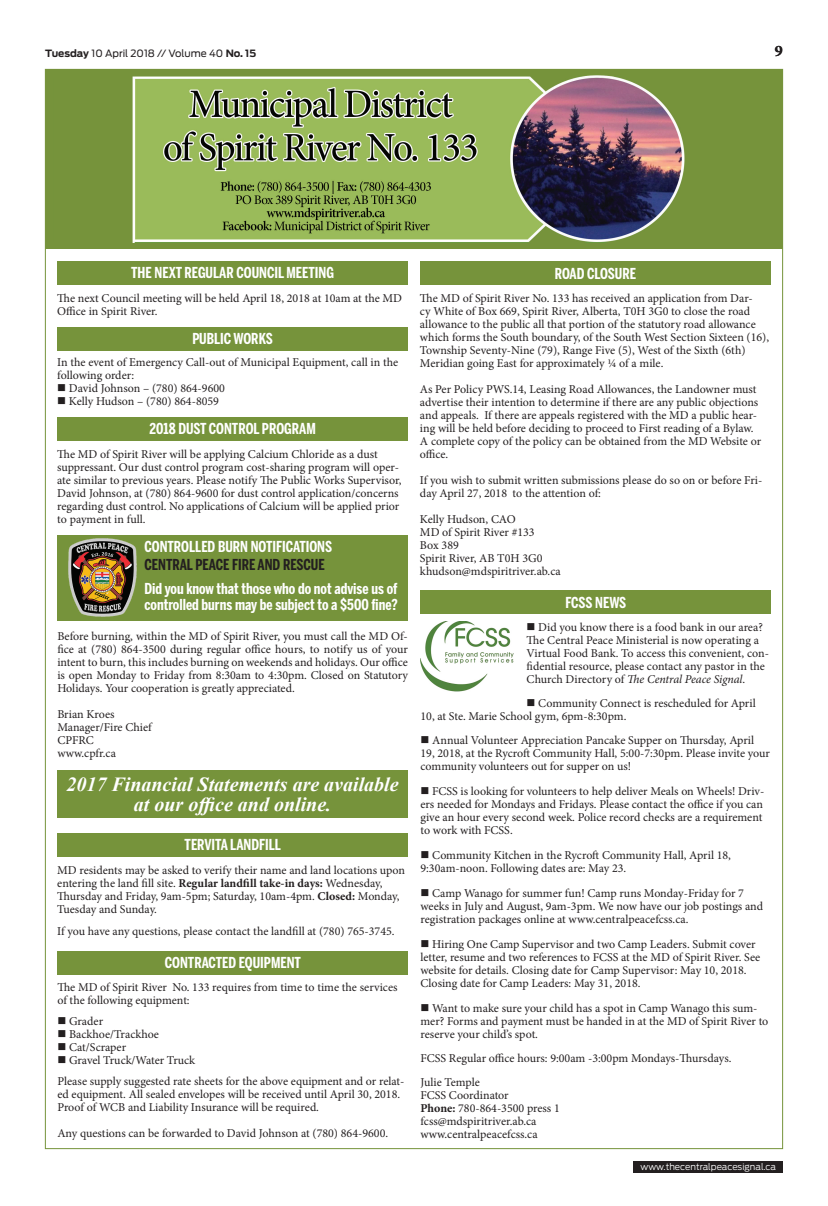
<style>
.page{position:relative;width:828px;height:1206px;background:#fff}
.page>*{position:absolute;margin:0;border:0;box-sizing:border-box;transform-origin:0 0}
.t1{font:italic 700 20px/20px "Times New Roman";color:#fff;text-align:center}
.t2{font:700 16px "Minion Pro";color:#231f20}
.t3{font:700 15px/16px "Benton Sans Comp";color:#fff}
.t4{font:700 15px "Benton Sans Comp";color:#231f20}
.t5{font:12px/13px "Minion Pro";color:#231f20}
.t6{font:10px "Antenna";color:#231f20}
.t7{font:300 9px "Antenna";color:#fff}
.s1{font-weight:700}
.s2{font-style:italic}
</style>
<div class="page">
<div style="left:634px;top:1161px;width:149px;height:12px;background:#231f20"></div>
<img style="left:45px;top:69px;width:738px;height:180px">
<div style="left:57px;top:261px;width:351px;height:24px;background:#76933b"></div>
<div style="left:57px;top:417px;width:351px;height:24px;background:#76933b"></div>
<div style="left:57px;top:327px;width:351px;height:24px;background:#76933b"></div>
<div style="left:420px;top:590px;width:351px;height:24px;background:#76933b"></div>
<div style="left:57px;top:535px;width:351px;height:86px;background:#76933b"></div>
<img style="left:68px;top:539px;width:69px;height:78px">
<div style="left:420px;top:261px;width:351px;height:24px;background:#76933b"></div>
<div style="left:57px;top:951px;width:351px;height:24px;background:#76933b"></div>
<div style="left:57px;top:833px;width:351px;height:24px;background:#76933b"></div>
<div style="left:57px;top:770px;width:351px;height:48px;background:#76933b"></div>
<img style="left:420px;top:621px;width:93px;height:71px">
<p class="t6" style="left:45px;top:47px;width:213px"><span class="s1">Tuesday</span> 10 April 2018 // Volume 40 <span class="s1">No. 15</span></p>
<h2 class="t2" style="left:775px;top:40px;width:9px">9</h2>
<p class="t3" style="left:131px;top:265px;width:204px">THE NEXT REGULAR COUNCIL MEETING</p>
<p class="t5" style="left:57px;top:291px;width:346px">The next Council meeting will be held April 18, 2018 at 10am at the MD<br>Office in Spirit River.</p>
<p class="t3" style="left:192px;top:330px;width:82px">PUBLIC WORKS</p>
<p class="t5" style="left:57px;top:356px;width:343px">In the event of Emergency Call-out of Municipal Equipment, call in the following order:</p>
<p class="t5" style="left:57px;top:382px;width:169px">■ David Johnson – (780) 864-9600</p>
<p class="t5" style="left:57px;top:395px;width:163px">■ Kelly Hudson – (780) 864-8059</p>
<p class="t3" style="left:149px;top:421px;width:168px">2018 DUST CONTROL PROGRAM</p>
<p class="t5" style="left:57px;top:447px;width:346px">The MD of Spirit River will be applying Calcium Chloride as a dust suppressant. Our dust control program cost-sharing program will oper&shy;ate similar to previous years. Please notify The Public Works Supervisor, David Johnson, at (780) 864-9600 for dust control application/concerns regarding dust control. No applications of Calcium will be applied prior to payment in full.</p>
<p class="t3" style="left:145px;top:539px;width:189px">CONTROLLED BURN NOTIFICATIONS</p>
<p class="t4" style="left:145px;top:556px;width:182px">CENTRAL PEACE FIRE AND RESCUE</p>
<p class="t3" style="left:145px;top:581px;width:255px">Did you know that those who do not advise us of controlled burns may be subject to a $500 fine?</p>
<p class="t5" style="left:57px;top:629px;width:352px;text-align:justify">Before burning, within the MD of Spirit River, you must call the MD Of&shy;fice at (780) 864-3500 during regular office hours, to notify us of your intent to burn, this includes burning on weekends and holidays. Our office is open Monday to Friday from 8:30am to 4:30pm. Closed on Statutory Holidays. Your cooperation is greatly appreciated.</p>
<p class="t5" style="left:57px;top:707px;width:96px">Brian Kroes<br>Manager/Fire Chief<br>CPFRC www.cpfr.ca</p>
<h1 class="t1" style="left:67px;top:773px;width:334px">2017 Financial Statements are available at our office and online.</h1>
<p class="t3" style="left:185px;top:837px;width:98px">TERVITA LANDFILL</p>
<p class="t5" style="left:57px;top:864px;width:349px">MD residents may be asked to verify their name and land locations upon entering the land fill site. <span class="s1">Regular landfill take-in days:</span> Wednesday, Thursday and Friday, 9am-5pm; Saturday, 10am-4pm. <span class="s1">Closed:</span> Monday, Tuesday and Sunday.</p>
<p class="t5" style="left:57px;top:925px;width:339px">If you have any questions, please contact the landfill at (780) 765-3745.</p>
<p class="t3" style="left:165px;top:954px;width:138px">CONTRACTED EQUIPMENT</p>
<p class="t5" style="left:57px;top:981px;width:342px">The MD of Spirit River No. 133 requires from time to time the services of the following equipment:</p>
<p class="t5" style="left:57px;top:1015px;width:47px">■ Grader</p>
<p class="t5" style="left:57px;top:1028px;width:103px">■ Backhoe/Trackhoe</p>
<p class="t5" style="left:57px;top:1041px;width:70px">■ Cat/Scraper</p>
<p class="t5" style="left:57px;top:1050px;width:349px;line-height:21px">■ Gravel Truck/Water Truck<br>Please supply suggested rate sheets for the above equipment and or relat-</p>
<p class="t5" style="left:57px;top:1088px;width:344px">ed equipment. All sealed envelopes will be received until April 30, 2018.<br>Proof of WCB and Liability Insurance will be required.</p>
<p class="t5" style="left:57px;top:1127px;width:332px">Any questions can be forwarded to David Johnson at (780) 864-9600.</p>
<p class="t3" style="left:555px;top:265px;width:83px">ROAD CLOSURE</p>
<p class="t5" style="left:420px;top:292px;width:351px">The MD of Spirit River No. 133 has received an application from Dar-<br>cy White of Box 669, Spirit River, Alberta, T0H 3G0 to close the road allowance to the public all that portion of the statutory road allowance which forms the South boundary, of the South West Section Sixteen (16), Township Seventy-Nine (79), Range Five (5), West of the Sixth (6th)<br>Meridian going East for approximately ¼ of a mile.</p>
<p class="t5" style="left:420px;top:383px;width:343px">As Per Policy PWS.14, Leasing Road Allowances, the Landowner must advertise their intention to determine if there are any public objections and appeals. If there are appeals registered with the MD a public hear&shy;ing will be held before deciding to proceed to First reading of a Bylaw.<br>A complete copy of the policy can be obtained from the MD Website or office.</p>
<p class="t5" style="left:420px;top:474px;width:344px">If you wish to submit written submissions please do so on or before Fri&shy;day April 27, 2018 to the attention of:</p>
<p class="t5" style="left:420px;top:513px;width:142px">Kelly Hudson, CAO<br>MD of Spirit River #133<br>Box 389<br>Spirit River, AB T0H 3G0 khudson@mdspiritriver.ab.ca</p>
<p class="t3" style="left:565px;top:594px;width:63px">FCSS NEWS</p>
<p class="t5" style="left:527px;top:620px;width:244px">■ Did you know there is a food bank in our area?<br>The Central Peace Ministerial is now operating a Virtual Food Bank. To access this convenient, con&shy;fidential resource, please contact any pastor in the Church Directory of <span class="s2">The Central Peace Signal</span>.</p>
<p class="t5" style="left:421px;top:696px;width:337px;text-indent:106px">■ Community Connect is rescheduled for April<br>10, at Ste. Marie School gym, 6pm-8:30pm.</p>
<p class="t5" style="left:421px;top:733px;width:351px">■ Annual Volunteer Appreciation Pancake Supper on Thursday, April<br>19, 2018, at the Rycroft Community Hall, 5:00-7:30pm. Please invite your community volunteers out for supper on us!</p>
<p class="t5" style="left:421px;top:784px;width:345px">■ FCSS is looking for volunteers to help deliver Meals on Wheels! Driv&shy;ers needed for Mondays and Fridays. Please contact the office if you can give an hour every second week. Police record checks are a requirement to work with FCSS.</p>
<p class="t5" style="left:421px;top:848px;width:312px">■ Community Kitchen in the Rycroft Community Hall, April 18,<br>9:30am-noon. Following dates are: May 23.</p>
<p class="t5" style="left:421px;top:886px;width:344px">■ Camp Wanago for summer fun! Camp runs Monday-Friday for 7 weeks in July and August, 9am-3pm. We now have our job postings and registration packages online at www.centralpeacefcss.ca.</p>
<p class="t5" style="left:421px;top:937px;width:341px">■ Hiring One Camp Supervisor and two Camp Leaders. Submit cover letter, resume and two references to FCSS at the MD of Spirit River. See website for details. Closing date for Camp Supervisor: May 10, 2018.<br>Closing date for Camp Leaders: May 31, 2018.</p>
<p class="t5" style="left:421px;top:1001px;width:349px">■ Want to make sure your child has a spot in Camp Wanago this sum&shy;mer? Forms and payment must be handed in at the MD of Spirit River to reserve your child’s spot.</p>
<p class="t5" style="left:421px;top:1046px;width:313px;line-height:24px">FCSS Regular office hours: 9:00am -3:00pm Mondays-Thursdays.<br>Julie Temple</p>
<p class="t5" style="left:421px;top:1088px;width:141px">FCSS Coordinator<br><span class="s1">Phone:</span> 780-864-3500 press 1 fcss@mdspiritriver.ab.ca www.centralpeacefcss.ca</p>
<p class="t7" style="left:640px;top:1162px;width:137px">www.thecentralpeacesignal.ca</p>
</div>
